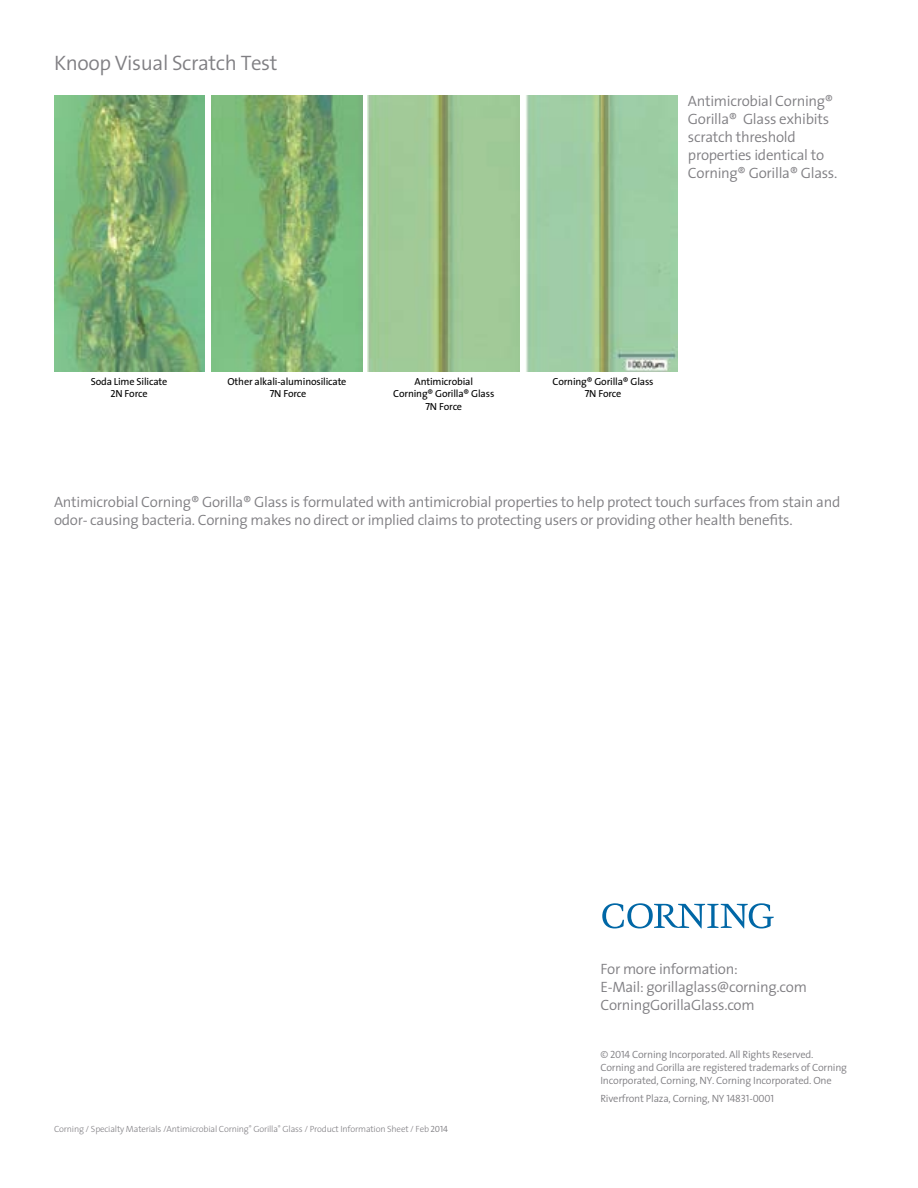
<style>
.page{position:relative;width:918px;height:1188px;background:#fff}
.page>*{position:absolute;margin:0;border:0;box-sizing:border-box;transform-origin:0 0}
.t1{font:300 21px "The Sans";letter-spacing:-.02em;color:#807f83}
.t2{font:300 15px/18px "The Sans";letter-spacing:-.02em;color:#807f83}
.t3{font:300 10.5px/12.6px "The Sans";letter-spacing:-.02em;color:#807f83}
.t4{font:10.2px/12.3px "The Sans";letter-spacing:-.015em;color:#000;text-align:center}
.t5{font:300 9px "The Sans";letter-spacing:-.02em;color:#807f83}
.s1{font-family:"The Sans Caps"}
.s2{font-family:"The Sans Semi Light Caps";font-weight:400}
</style>
<div class="page">
<svg style="left:602px;top:903px;width:172px;height:26px"></svg>
<img style="left:211px;top:95px;width:152px;height:276px">
<img style="left:54px;top:95px;width:150px;height:276px">
<img style="left:368px;top:95px;width:152px;height:276px">
<img style="left:526px;top:95px;width:151px;height:276px">
<h1 class="t1" style="left:54px;top:49px;width:225px">Knoop Visual Scratch Test</h1>
<p class="t2" style="left:688px;top:93px;width:151px">Antimicrobial Corning®<br>Gorilla® Glass exhibits scratch threshold properties identical to<br>Corning® Gorilla® Glass.</p>
<p class="t4" style="left:91px;top:375px;width:78px">Soda Lime Silicate<br><span class="s1">2</span>N Force</p>
<p class="t4" style="left:228px;top:375px;width:120px">Other alkali-aluminosilicate<br><span class="s1">7</span>N Force</p>
<p class="t4" style="left:393px;top:375px;width:103px">Antimicrobial<br>Corning® Gorilla® Glass<br><span class="s1">7</span>N Force</p>
<p class="t4" style="left:553px;top:375px;width:103px">Corning® Gorilla® Glass<br><span class="s1">7</span>N Force</p>
<p class="t2" style="left:54px;top:493px;width:788px">Antimicrobial Corning® Gorilla® Glass is formulated with antimicrobial properties to help protect touch surfaces from stain and odor- causing bacteria. Corning makes no direct or implied claims to protecting users or providing other health benefits.</p>
<p class="t5" style="left:54px;top:1123px;width:395px">Corning / Specialty Materials /Antimicrobial Corning<sup>®</sup> Gorilla<sup>®</sup> Glass / Product Information Sheet / Feb <span class="s2">2014</span></p>
<p class="t2" style="left:600px;top:960px;width:208px">For more information:<br>E-Mail: gorillaglass@corning.com<br>CorningGorillaGlass.com</p>
<p class="t3" style="left:600px;top:1049px;width:248px">© <span class="s2">2014</span> Corning Incorporated. All Rights Reserved.<br>Corning and Gorilla are registered trademarks of Corning<br>Incorporated, Corning, NY. Corning Incorporated. One</p>
<p class="t3" style="left:600px;top:1092px;width:175px">Riverfront Plaza, Corning, NY <span class="s2">14831</span>-<span class="s2">0001</span></p>
</div>
